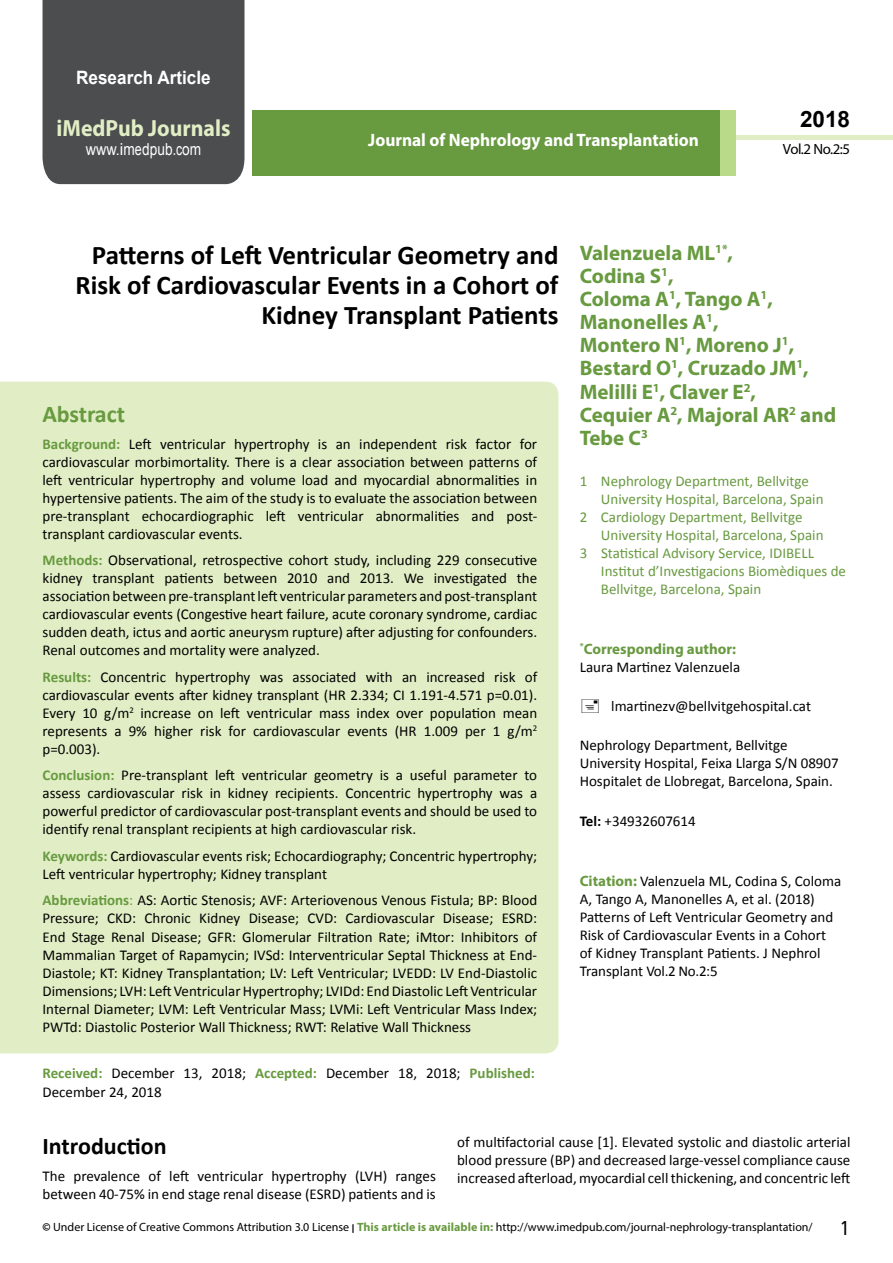
<style>
.page{position:relative;width:893px;height:1263px;background:#fff}
.page>*{position:absolute;margin:0;border:0;box-sizing:border-box;transform-origin:0 0}
.t1{font:700 27px/29.7px "Calibri";color:#000;text-align:right}
.t2{font:25.5px "Tunga";color:#000}
.t3{font:700 24px "Calibri";color:#000}
.t4{font:700 24px "Calibri";letter-spacing:-.005em;color:#689a40}
.t5{font:700 23.4px "Myriad Pro";color:#e1eec5;scale:.93 1}
.t6{font:700 22.5px "Arial";color:#000}
.t7{font:700 21px/23.1px "Myriad Pro";color:#689a40}
.t8{font:700 18.45px "Arial";color:#fff;scale:.93 1}
.t9{font:700 18px "Myriad Pro";color:#fff;scale:.96 1}
.t10{font:16.5px "Arial";letter-spacing:.005em;color:#fff;scale:.87 1}
.t11{font:15px/18px "Calibri";color:#000;text-align:justify}
.t12{font:15px "Calibri";color:#689a40}
.t13{font:700 15px "Myriad Pro";color:#689a40}
.t14{font:14.85px "Myriad Pro";color:#000}
.t15{font:12px "Myriad Pro";color:#000}
.s1{font-family:"Calibri"}
.s2{font-weight:700;color:#689a40}
.s3{color:#689a40}
.s4{font-weight:700}
.s5{font-family:"Myriad Pro";font-weight:700;color:#689a40}
.s6{font-family:"Tunga";font-weight:700}
</style>
<div class="page">
<div style="left:736px;top:135px;width:157px;height:5px;background:#e1eec5"></div>
<div style="left:252px;top:110px;width:469px;height:66px;background:#689a40"></div>
<div style="left:720px;top:110px;width:16px;height:66px;background:#b9da89"></div>
<div style="left:43px;top:0;width:201px;height:184px;background:#4c4d4f"></div>
<div style="left:0;top:382px;width:558px;height:671px;background:#e1eec5"></div>
<p class="t8" style="left:76px;top:65px;width:146px">Research Article</p>
<h3 class="t5" style="left:57px;top:113px;width:188px">iMedPub Journals</h3>
<p class="t10" style="left:86px;top:139px;width:134px">www.imedpub<span class="s1">.</span>com</p>
<p class="t9" style="left:368px;top:128px;width:346px">Journal of Nephrology and Transplantation</p>
<h3 class="t6" style="left:800px;top:104px;width:52px">2018</h3>
<p class="t14" style="left:783px;top:140px;width:69px">Vol.2 No.2:5</p>
<h3 class="t7" style="left:580px;top:241px;width:258px">Valenzuela ML<sup>1*</sup>,<br>Codina S<sup>1</sup>,<br>Coloma A<sup>1</sup>, Tango A<sup>1</sup>,<br>Manonelles A<sup>1</sup>,<br>Montero N<sup>1</sup>, Moreno J<sup>1</sup>,<br>Bestard O<sup>1</sup>, Cruzado JM<sup>1</sup>,<br>Melilli E<sup>1</sup>, Claver E<sup>2</sup>,<br>Cequier A<sup>2</sup>, Majoral AR<sup>2</sup> and<br>Tebe C<sup>3</sup></h3>
<p class="t12" style="left:580px;top:471px;width:231px">1 Nephrology Department, Bellvitge</p>
<p class="t12" style="left:601px;top:489px;width:224px">University Hospital, Barcelona, Spain</p>
<p class="t12" style="left:580px;top:507px;width:224px">2 Cardiology Department, Bellvitge</p>
<p class="t12" style="left:601px;top:525px;width:224px">University Hospital, Barcelona, Spain</p>
<p class="t12" style="left:580px;top:543px;width:236px">3 Statistical Advisory Service, IDIBELL</p>
<p class="t12" style="left:601px;top:561px;width:247px">Institut d’Investigacions Biomèdiques de</p>
<p class="t12" style="left:601px;top:579px;width:162px">Bellvitge, Barcelona, Spain</p>
<h1 class="t1" style="left:76px;top:241px;width:484px">Patterns of Left Ventricular Geometry and<br>Risk of Cardiovascular Events in a Cohort of<br>Kidney Transplant Patients</h1>
<h3 class="t4" style="left:43px;top:399px;width:84px">Abstract</h3>
<p class="t11" style="left:43px;top:435px;width:496px"><span class="s2">Background:</span> Left ventricular hypertrophy is an independent risk factor for cardiovascular morbimortality. There is a clear association between patterns of left ventricular hypertrophy and volume load and myocardial abnormalities in hypertensive patients. The aim of the study is to evaluate the association between pre-transplant echocardiographic left ventricular abnormalities and post&shy;transplant cardiovascular events.</p>
<p class="t11" style="left:43px;top:551px;width:496px"><span class="s2">Methods:</span> Observational, retrospective cohort study, including 229 consecutive kidney transplant patients between 2010 and 2013. We investigated the association between pre-transplantleftventricular parameters and post-transplant cardiovascular events (Congestive heart failure, acute coronary syndrome, cardiac sudden death, ictus and aortic aneurysm rupture) after adjusting for confounders.<br>Renal outcomes and mortality were analyzed.</p>
<p class="t11" style="left:43px;top:668px;width:496px"><span class="s2">Results:</span> Concentric hypertrophy was associated with an increased risk of cardiovascular events after kidney transplant (HR 2.334; CI 1.191-4.571 p=0.01).<br>Every 10 g/m<sup>2</sup> increase on left ventricular mass index over population mean represents a 9% higher risk for cardiovascular events (HR 1.009 per 1 g/m<sup>2 </sup>p=0.003).</p>
<p class="t11" style="left:43px;top:766px;width:496px"><span class="s2">Conclusion:</span> Pre-transplant left ventricular geometry is a useful parameter to assess cardiovascular risk in kidney recipients. Concentric hypertrophy was a powerful predictor of cardiovascular post-transplant events and should be used to identify renal transplant recipients at high cardiovascular risk.</p>
<p class="t11" style="left:43px;top:847px;width:496px"><span class="s2">Keywords:</span> Cardiovascular events risk; Echocardiography; Concentric hypertrophy;<br>Left ventricular hypertrophy; Kidney transplant</p>
<p class="t11" style="left:42px;top:891px;width:496px"><span class="s2">Abbreviations</span><span class="s3">:</span> AS: Aortic Stenosis; AVF: Arteriovenous Venous Fistula; BP: Blood Pressure; CKD: Chronic Kidney Disease; CVD: Cardiovascular Disease; ESRD:<br>End Stage Renal Disease; GFR: Glomerular Filtration Rate; iMtor: Inhibitors of Mammalian Target of Rapamycin; IVSd: Interventricular Septal Thickness at End-Diastole; KT: Kidney Transplantation; LV: Left Ventricular; LVEDD: LV End-Diastolic Dimensions; LVH: LeftVentricularHypertrophy; LVIDd: EndDiastolic LeftVentricular Internal Diameter; LVM: Left Ventricular Mass; LVMi: Left Ventricular Mass Index; PWTd: Diastolic Posterior Wall Thickness; RWT: Relative Wall Thickness</p>
<p class="t11" style="left:43px;top:1064px;width:494px;line-height:18.8px"><span class="s2">Received:</span> December 13, 2018; <span class="s2">Accepted:</span> December 18, 2018; <span class="s2">Published:<br></span>December 24, 2018</p>
<h3 class="t3" style="left:43px;top:1131px;width:126px">Introduction</h3>
<p class="t11" style="left:43px;top:1167px;width:395px">The prevalence of left ventricular hypertrophy (LVH) ranges between 40-75% in end stage renal disease (ESRD) patients and is</p>
<p class="t13" style="left:580px;top:639px;width:158px"><sup>*</sup>Corresponding author:</p>
<p class="t11" style="left:580px;top:658px;width:162px">Laura Martinez Valenzuela</p>
<p class="t11" style="left:611px;top:697px;width:201px">lmartinezv@bellvitgehospital.cat</p>
<p class="t11" style="left:580px;top:736px;width:261px;text-align:left">Nephrology Department, Bellvitge<br>University Hospital, Feixa Llarga S/N 08907<br>Hospitalet de Llobregat, Barcelona, Spain.</p>
<p class="t11" style="left:580px;top:812px;width:118px"><span class="s4">Tel:</span> +34932607614</p>
<p class="t11" style="left:580px;top:872px;width:263px;text-align:left"><span class="s5">Citation:</span> Valenzuela ML, Codina S, Coloma A, Tango A, Manonelles A, et al. (2018)<br>Patterns of Left Ventricular Geometry and Risk of Cardiovascular Events in a Cohort of Kidney Transplant Patients. J Nephrol Transplant Vol.2 No.2:5</p>
<p class="t11" style="left:457px;top:1133px;width:395px">of multifactorial cause [1]. Elevated systolic and diastolic arterial blood pressure (BP) and decreased large-vessel compliance cause increased afterload,myocardial cellthickening, and concentric left</p>
<p class="t15" style="left:43px;top:1219px;width:772px"><span class="s4">©</span> Under License of Creative Commons Attribution 3.0 License <span class="s6">|</span> <span class="s2">This article is available in:</span> http://www.imedpub.com/journal-nephrology-transplantation/</p>
<h2 class="t2" style="left:841px;top:1211px;width:9px">1</h2>
</div>
